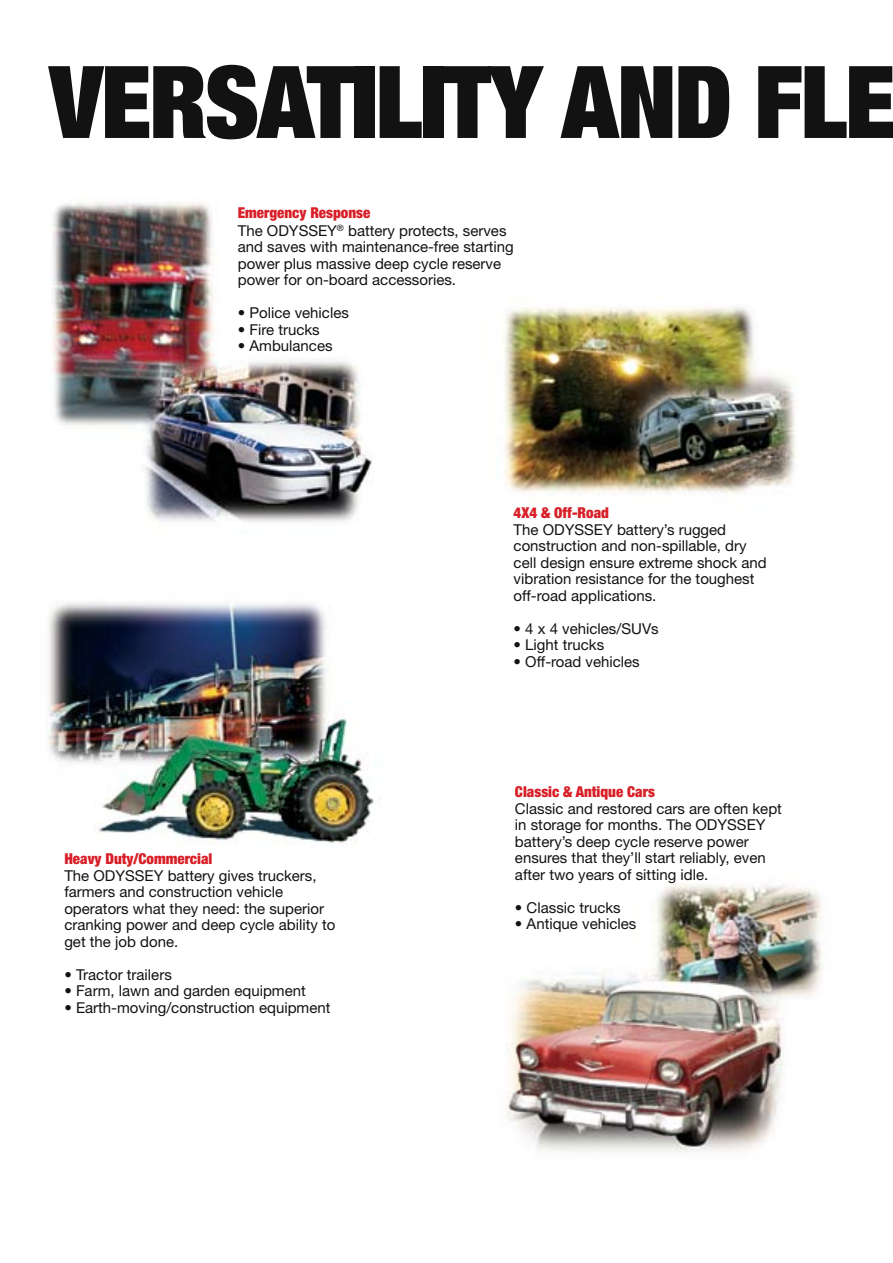
<style>
.page{position:relative;width:893px;height:1263px;background:#fff}
.page>*{position:absolute;margin:0;border:0;box-sizing:border-box;transform-origin:0 0}
.t1{font:900 expanded 100.5px "Helvetica Neue";letter-spacing:-.02em;color:#121212}
.t2{font:15px/16.5px "Helvetica Neue";color:#121212}
.t3{font:900 condensed 15px "Helvetica Neue";color:#d81f27}
.s1{font-weight:900;font-stretch:condensed;color:#d81f27}
</style>
<div class="page">
<img style="left:504px;top:307px;width:292px;height:188px">
<img style="left:505px;top:884px;width:318px;height:268px">
<img style="left:52px;top:202px;width:320px;height:320px">
<img style="left:47px;top:602px;width:333px;height:243px">
<h1 class="t1" style="left:49px;top:38px;width:848px">VERSATILITY AND FLE</h1>
<p class="t2" style="left:238px;top:203px;width:270px;line-height:18px"><span class="s1">Emergency Response<br></span>The ODYSSEY<sup>®</sup> battery protects, serves</p>
<p class="t2" style="left:238px;top:238px;width:277px">and saves with maintenance-free starting power plus massive deep cycle reserve power for on-board accessories.</p>
<p class="t2" style="left:238px;top:304px;width:113px">• Police vehicles</p>
<p class="t2" style="left:238px;top:321px;width:83px">• Fire trucks</p>
<p class="t2" style="left:238px;top:337px;width:96px">• Ambulances</p>
<p class="t3" style="left:64px;top:849px;width:150px">Heavy Duty/Commercial</p>
<p class="t2" style="left:64px;top:867px;width:273px">The ODYSSEY battery gives truckers, farmers and construction vehicle operators what they need: the superior cranking power and deep cycle ability to get the job done.</p>
<p class="t2" style="left:64px;top:966px;width:109px">• Tractor trailers</p>
<p class="t2" style="left:64px;top:982px;width:243px">• Farm, lawn and garden equipment</p>
<p class="t2" style="left:64px;top:999px;width:268px">• Earth-moving/construction equipment</p>
<p class="t3" style="left:514px;top:504px;width:97px">4X4 &amp; Off-Road</p>
<p class="t2" style="left:514px;top:521px;width:255px">The ODYSSEY battery’s rugged construction and non-spillable, dry cell design ensure extreme shock and vibration resistance for the toughest off-road applications.</p>
<p class="t2" style="left:514px;top:620px;width:147px">• 4 x 4 vehicles/SUVs</p>
<p class="t2" style="left:514px;top:637px;width:92px">• Light trucks</p>
<p class="t2" style="left:514px;top:653px;width:128px">• Off-road vehicles</p>
<p class="t3" style="left:515px;top:783px;width:142px">Classic &amp; Antique Cars</p>
<p class="t2" style="left:515px;top:800px;width:269px">Classic and restored cars are often kept in storage for months. The ODYSSEY battery’s deep cycle reserve power ensures that they’ll start reliably, even after two years of sitting idle.</p>
<p class="t2" style="left:515px;top:899px;width:107px">• Classic trucks</p>
<p class="t2" style="left:515px;top:915px;width:123px">• Antique vehicles</p>
</div>
